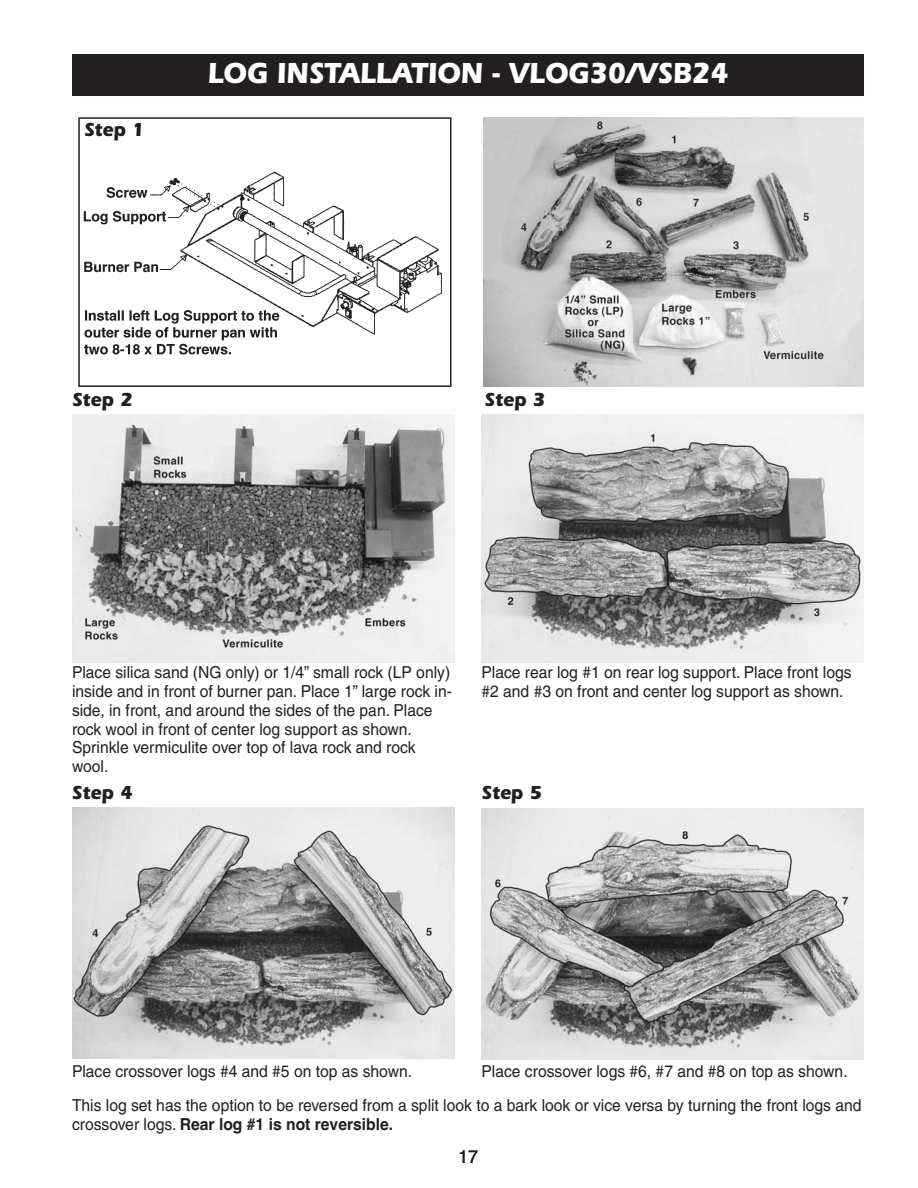
<style>
.page{position:relative;width:918px;height:1188px;background:#fff}
.page>*{position:absolute;margin:0;border:0;box-sizing:border-box;transform-origin:0 0}
.t1{font:700 30px "Itc Eras";color:#fff;scale:.9 1}
.t2{font:700 19.5px "Itc Eras";color:#231f20;scale:.95 1}
.t3{font:18px "Helvetica";color:#231f20}
.t4{font:16.5px/18.8px "Helvetica";color:#231f20;scale:.95 1}
.t5{font:16.5px "Helvetica Bold TT";color:#231f20;scale:.95 1}
.s1{font-family:"Helvetica"}
</style>
<div class="page">
<img style="left:83px;top:171px;width:359px;height:184px">
<div style="left:78px;top:117px;width:374px;height:270px;border:2px solid #231f20"></div>
<div style="left:72px;top:54px;width:792px;height:42px;background:#231f20"></div>
<img style="left:483px;top:117px;width:381px;height:270px">
<img style="left:72px;top:414px;width:382px;height:248px">
<img style="left:482px;top:414px;width:382px;height:248px">
<img style="left:72px;top:807px;width:382px;height:251px">
<img style="left:482px;top:809px;width:382px;height:251px">
<p class="t2" style="left:84px;top:123px;width:65px">Step 1</p>
<h1 class="t1" style="left:207px;top:62px;width:581px">LOG INSTALLATION - VLOG30/VSB24</h1>
<p class="t2" style="left:72px;top:393px;width:65px">Step 2</p>
<p class="t2" style="left:485px;top:393px;width:65px">Step 3</p>
<p class="t4" style="left:72px;top:665px;width:401px">Place silica sand (NG only) or 1/4” small rock (LP only) inside and in front of burner pan. Place 1” large rock in&shy;side, in front, and around the sides of the pan. Place rock wool in front of center log support as shown.<br>Sprinkle vermiculite over top of lava rock and rock wool.</p>
<p class="t4" style="left:481px;top:665px;width:391px">Place rear log #1 on rear log support. Place front logs #2 and #3 on front and center log support as shown.</p>
<p class="t2" style="left:72px;top:786px;width:65px">Step 4</p>
<p class="t2" style="left:482px;top:786px;width:65px">Step 5</p>
<p class="t4" style="left:72px;top:1064px;width:359px">Place crossover logs #4 and #5 on top as shown.</p>
<p class="t4" style="left:481px;top:1064px;width:387px">Place crossover logs #6, #7 and #8 on top as shown.</p>
<p class="t4" style="left:72px;top:1098px;width:833px">This log set has the option to be reversed from a split look to a bark look or vice versa by turning the front logs and</p>
<p class="t5" style="left:72px;top:1118px;width:340px"><span class="s1">crossover logs.</span> Rear log #1 is not reversible.</p>
<p class="t3" style="left:458px;top:1150px;width:21px">17</p>
</div>
